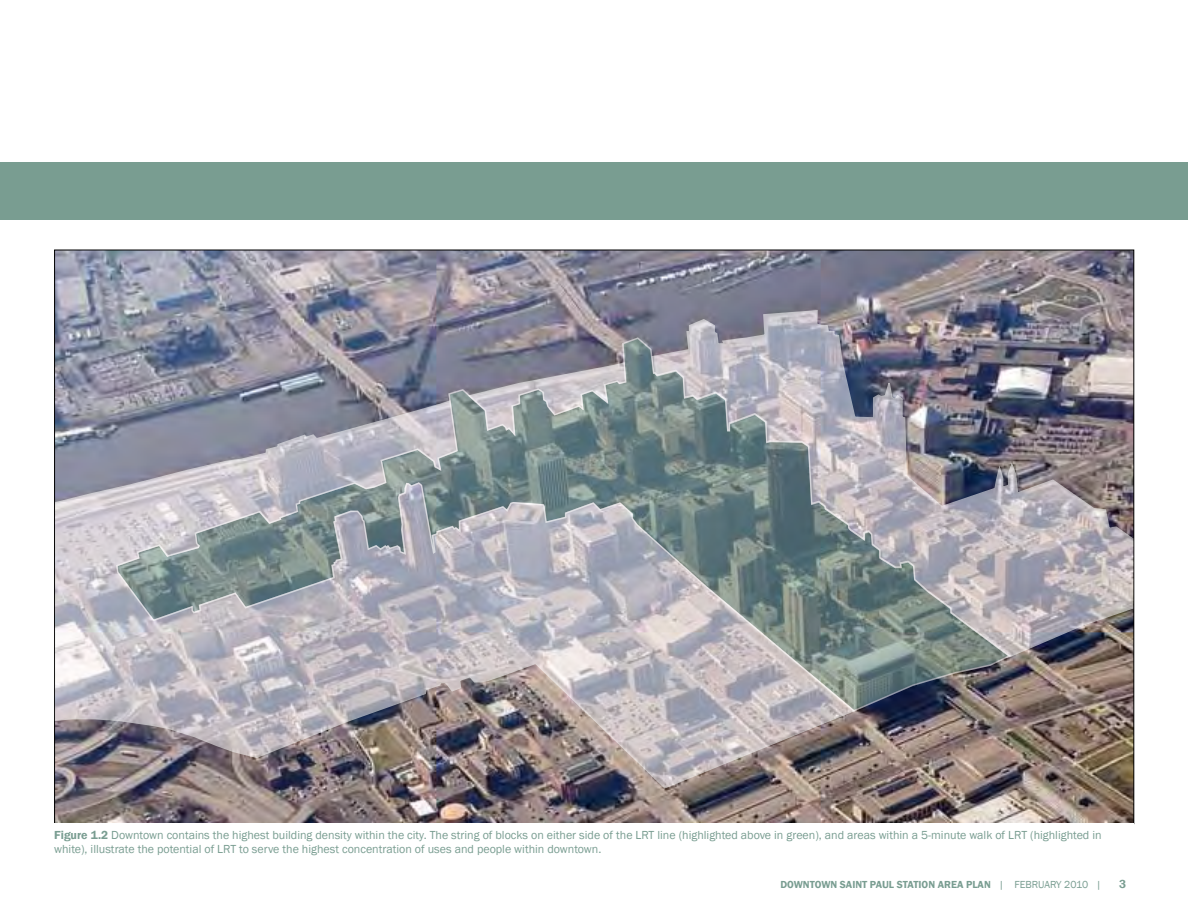
<style>
.page{position:relative;width:1188px;height:918px;background:#fff}
.page>*{position:absolute;margin:0;border:0;box-sizing:border-box;transform-origin:0 0}
.t1{font:12px/14.4px "Franklin Gothic";color:#799d91}
.t2{font:600 12px "Franklin Gothic";color:#799d91}
.t3{font:600 10.5px "Franklin Gothic";color:#799d91}
.t4{font:10.5px "Franklin Gothic";color:#799d91}
.s1{font-weight:600}
.s2{font-weight:400}
</style>
<div class="page">
<img style="left:56px;top:252px;width:1076px;height:570px">
<img style="left:115px;top:336px;width:897px;height:377px">
<img style="left:54px;top:399px;width:802px;height:391px">
<img style="left:650px;top:309px;width:484px;height:349px">
<svg style="left:466px;top:362px;width:161px;height:76px;background:#989fa4"></svg>
<div style="left:0;top:162px;width:1188px;height:57px;background:#799d91"></div>
<p class="t1" style="left:54px;top:828px;width:1049px"><span class="s1">FIGURE 1.2</span> Downtown contains the highest building density within the city. The string of blocks on either side of the LRT line (highlighted above in green), and areas within a 5-minute walk of LRT (highlighted in white), illustrate the potential of LRT to serve the highest concentration of uses and people within downtown.</p>
<p class="t3" style="left:780px;top:878px;width:125px">DOWNTOWN SAI NT PAUL STATIO</p>
<p class="t3" style="left:928px;top:878px;width:99px">N AR EA PLAN <span class="s2">| Februar</span></p>
<p class="t4" style="left:1056px;top:878px;width:46px">y 2010 |</p>
<p class="t2" style="left:1119px;top:876px;width:9px">3</p>
</div>
